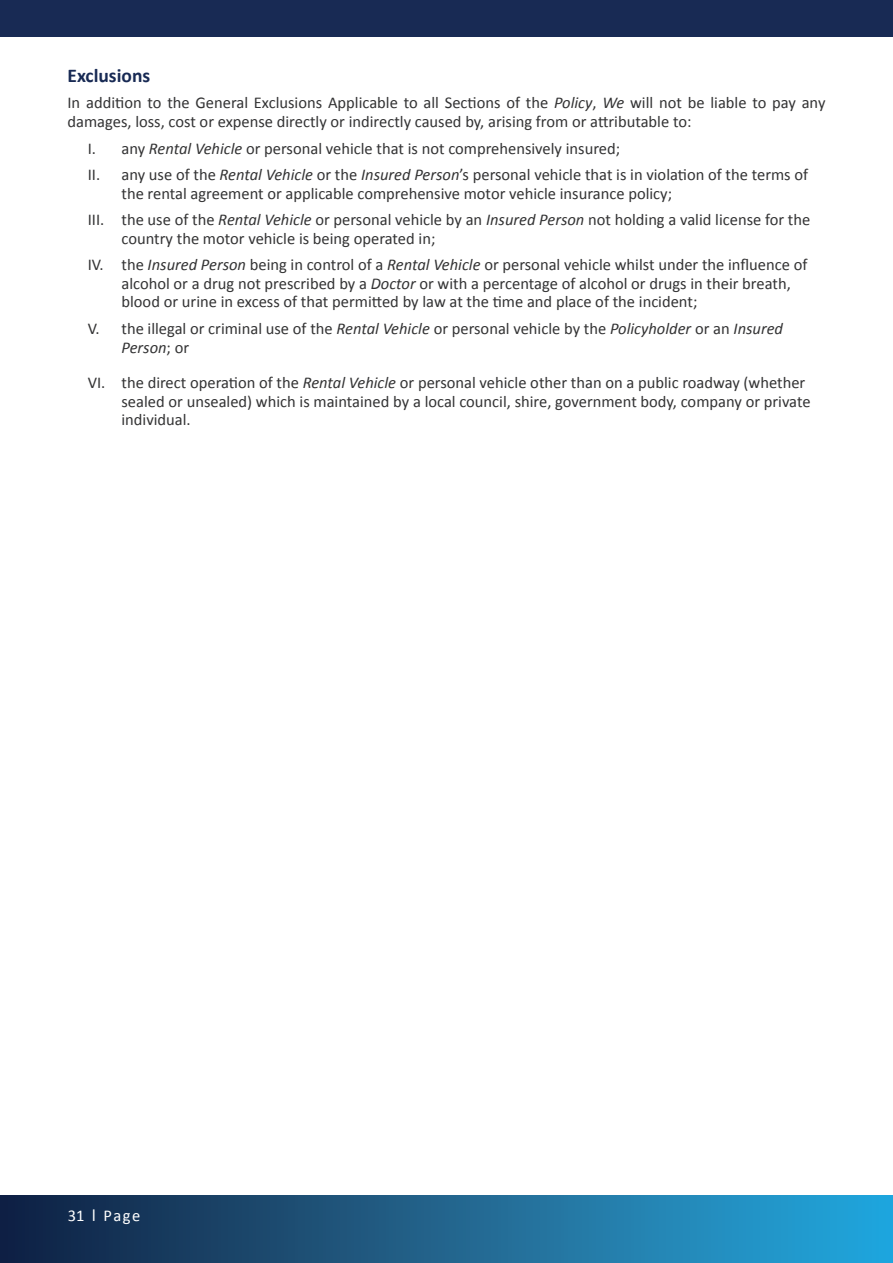
<style>
.page{position:relative;width:893px;height:1263px;background:#fff}
.page>*{position:absolute;margin:0;border:0;box-sizing:border-box;transform-origin:0 0}
.t1{font:700 19.5px "Calibri";color:#182a54}
.t2{font:16.5px/18.8px "Calibri";color:#333334}
.t3{font:16.5px "Calibri";letter-spacing:.085em;color:#fff}
.s1{font-style:italic}
.s2{font-size:18.6px}
</style>
<div class="page">
<div style="left:0;top:0;width:893px;height:37px;background:#182a54"></div>
<div style="left:0;top:1195px;width:893px;height:68px;background:linear-gradient(to right,#152040,#28a9de)"></div>
<p class="t1" style="left:68px;top:64px;width:84px">Exclusions</p>
<p class="t2" style="left:68px;top:93px;width:759px">In addition to the General Exclusions Applicable to all Sections of the <span class="s1">Policy</span>, <span class="s1">We</span> will not be liable to pay any damages, loss, cost or expense directly or indirectly caused by, arising from or attributable to:</p>
<p class="t2" style="left:88px;top:134px;width:722px;line-height:26.2px">I. any <span class="s1">Rental Vehicle</span> or personal vehicle that is not comprehensively insured;<br>II. any use of the <span class="s1">Rental Vehicle</span> or the <span class="s1">Insured Person</span>’s personal vehicle that is in violation of the terms of</p>
<p class="t2" style="left:88px;top:179px;width:724px;line-height:26.2px;text-indent:34px">the rental agreement or applicable comprehensive motor vehicle insurance policy;<br>III. the use of the <span class="s1">Rental Vehicle</span> or personal vehicle by an <span class="s1">Insured Person</span> not holding a valid license for the</p>
<p class="t2" style="left:88px;top:224px;width:721px;line-height:26.2px;text-indent:34px">country the motor vehicle is being operated in;<br>IV. the <span class="s1">Insured Person</span> being in control of a <span class="s1">Rental Vehicle</span> or personal vehicle whilst under the influence of</p>
<p class="t2" style="left:122px;top:273px;width:671px">alcohol or a drug not prescribed by a <span class="s1">Doctor</span> or with a percentage of alcohol or drugs in their breath, blood or urine in excess of that permitted by law at the time and place of the incident;</p>
<p class="t2" style="left:122px;top:318px;width:663px;text-indent:-34px">V. the illegal or criminal use of the <span class="s1">Rental Vehicle</span> or personal vehicle by the <span class="s1">Policyholder</span> or an <span class="s1">Insured<br>Person</span>; or</p>
<p class="t2" style="left:122px;top:372px;width:690px;text-indent:-34px">VI. the direct operation of the <span class="s1">Rental Vehicle</span> or personal vehicle other than on a public roadway (whether sealed or unsealed) which is maintained by a local council, shire, government body, company or private individual.</p>
<p class="t3" style="left:68px;top:1206px;width:74px">31 <span class="s2">I</span> Page</p>
</div>
